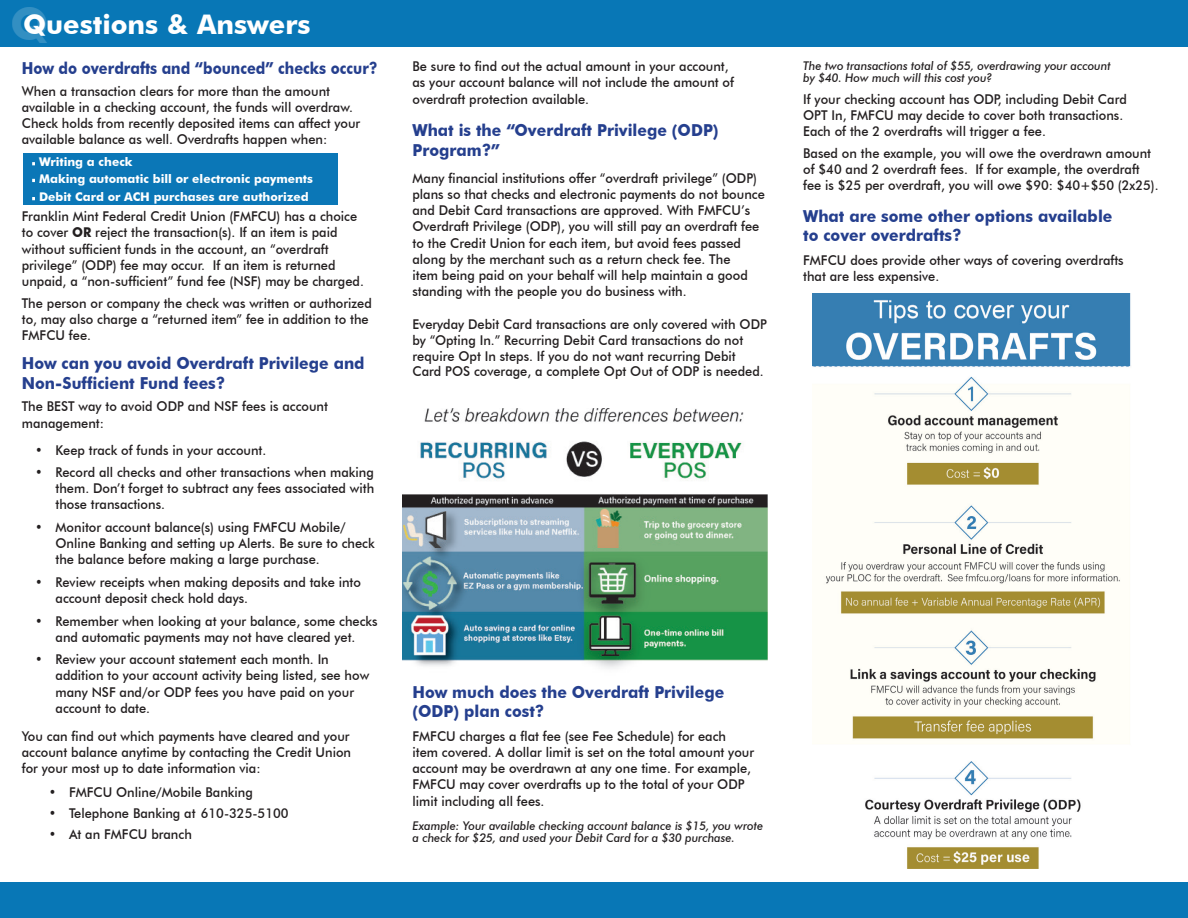
<style>
.page{position:relative;width:1188px;height:918px;background:#fff}
.page>*{position:absolute;margin:0;border:0;box-sizing:border-box;transform-origin:0 0}
.t1{font:700 27px "Futura BT";color:#fff}
.t2{font:700 16.5px/19.8px "Futura BT";color:#253f8e;scale:.95 1}
.t3{font:700 16.5px "Futura BT";color:#253f8e;scale:.88 1}
.t4{font:500 13.5px/16.2px "Futura BT";color:#231f20;scale:.95 1}
.t5{font:italic 500 12px/12px "Futura BT";color:#231f20;scale:.95 1}
.t6{font:700 12px "Futura BT";color:#fff}
.s1{font-size:45px}
.s2{font-weight:700}
</style>
<div class="page">
<div style="left:0;top:0;width:1188px;height:46px;background:#0877b6"></div>
<div style="left:0;top:883px;width:1188px;height:35px;background:#0877b6"></div>
<img style="left:403px;top:408px;width:364px;height:261px">
<div style="left:23px;top:153px;width:315px;height:52px;background:#0b77b7"></div>
<img style="left:812px;top:294px;width:319px;height:574px">
<p class="t1" style="left:11px;top:8px;width:301px"><span class="s1">Q</span>Questions &amp; Answers</p>
<p class="t3" style="left:22px;top:58px;width:406px">How do overdrafts and “bounced” checks occur?</p>
<p class="t4" style="left:22px;top:83px;width:358px">When a transaction clears for more than the amount available in a checking account, the funds will overdraw.<br>Check holds from recently deposited items can affect your available balance as well. Overdrafts happen when:</p>
<p class="t6" style="left:39px;top:154px;width:95px">Writing a check</p>
<p class="t6" style="left:39px;top:172px;width:275px">Making automatic bill or electronic payments</p>
<p class="t6" style="left:39px;top:189px;width:271px">Debit Card or ACH purchases are authorized</p>
<p class="t4" style="left:22px;top:208px;width:355px">Franklin Mint Federal Credit Union (FMFCU) has a choice</p>
<p class="t4" style="left:22px;top:224px;width:362px">to cover <span class="s2">OR</span> reject the transaction(s). If an item is paid without sufficient funds in the account, an “overdraft privilege” (ODP) fee may occur. If an item is returned unpaid, a “non-sufficient” fund fee (NSF) may be charged.</p>
<p class="t4" style="left:22px;top:295px;width:370px">The person or company the check was written or authorized to, may also charge a “returned item” fee in addition to the<br>FMFCU fee.</p>
<p class="t2" style="left:22px;top:353px;width:362px">How can you avoid Overdraft Privilege and<br>Non-Sufficient Fund fees?</p>
<p class="t4" style="left:22px;top:398px;width:324px">The BEST way to avoid ODP and NSF fees is account management:</p>
<p class="t4" style="left:35px;top:442px;width:245px">• Keep track of funds in your account.</p>
<p class="t4" style="left:56px;top:464px;width:337px;text-align:justify;text-indent:-20px">• Record all checks and other transactions when making them. Don’t forget to subtract any fees associated with those transactions.</p>
<p class="t4" style="left:56px;top:519px;width:337px;text-indent:-20px">• Monitor account balance(s) using FMFCU Mobile/<br>Online Banking and setting up Alerts. Be sure to check the balance before making a large purchase.</p>
<p class="t4" style="left:56px;top:574px;width:323px;text-indent:-20px">• Review receipts when making deposits and take into account deposit check hold days.</p>
<p class="t4" style="left:35px;top:613px;width:362px;text-align:center">• Remember when looking at your balance, some checks and automatic payments may not have cleared yet.</p>
<p class="t4" style="left:56px;top:651px;width:332px;text-indent:-20px">• Review your account statement each month. In addition to your account activity being listed, see how many NSF and/or ODP fees you have paid on your account to date.</p>
<p class="t4" style="left:22px;top:728px;width:348px">You can find out which payments have cleared and your account balance anytime by contacting the Credit Union</p>
<p class="t4" style="left:22px;top:760px;width:253px">for your most up to date information via:</p>
<p class="t4" style="left:49px;top:784px;width:216px">• FMFCU Online/Mobile Banking</p>
<p class="t4" style="left:49px;top:805px;width:254px">• Telephone Banking at 610-325-5100</p>
<p class="t4" style="left:49px;top:826px;width:152px">• At an FMFCU branch</p>
<p class="t4" style="left:412px;top:58px;width:340px">Be sure to find out the actual amount in your account, as your account balance will not include the amount of overdraft protection available.</p>
<p class="t2" style="left:412px;top:120px;width:324px">What is the “Overdraft Privilege (ODP)<br>Program?”</p>
<p class="t4" style="left:412px;top:170px;width:372px">Many financial institutions offer “overdraft privilege” (ODP) plans so that checks and electronic payments do not bounce and Debit Card transactions are approved. With FMFCU’s Overdraft Privilege (ODP), you will still pay an overdraft fee to the Credit Union for each item, but avoid fees passed along by the merchant such as a return check fee. The<br>item being paid on your behalf will help maintain a good standing with the people you do business with.</p>
<p class="t4" style="left:412px;top:316px;width:375px">Everyday Debit Card transactions are only covered with ODP by “Opting In.” Recurring Debit Card transactions do not require Opt In steps. If you do not want recurring Debit</p>
<p class="t4" style="left:412px;top:363px;width:371px">Card POS coverage, a complete Opt Out of ODP is needed.</p>
<p class="t2" style="left:412px;top:682px;width:330px">How much does the Overdraft Privilege (ODP) plan cost?</p>
<p class="t4" style="left:412px;top:728px;width:361px">FMFCU charges a flat fee (see Fee Schedule) for each item covered. A dollar limit is set on the total amount your account may be overdrawn at any one time. For example, FMFCU may cover overdrafts up to the total of your ODP limit including all fees.</p>
<p class="t5" style="left:412px;top:819px;width:371px">Example: Your available checking account balance is $15, you wrote a check for $25, and used your Debit Card for a $30 purchase.</p>
<p class="t5" style="left:803px;top:60px;width:325px">The two transactions total of $55, overdrawing your account</p>
<p class="t5" style="left:803px;top:72px;width:201px">by $40. How much will this cost you?</p>
<p class="t4" style="left:803px;top:91px;width:342px">If your checking account has ODP, including Debit Card</p>
<p class="t4" style="left:803px;top:107px;width:338px">OPT In, FMFCU may decide to cover both transactions.</p>
<p class="t4" style="left:803px;top:123px;width:257px">Each of the 2 overdrafts will trigger a fee.</p>
<p class="t4" style="left:803px;top:145px;width:376px">Based on the example, you will owe the overdrawn amount of $40 and 2 overdraft fees. If for example, the overdraft fee is $25 per overdraft, you will owe $90: $40+$50 (2x25).</p>
<p class="t2" style="left:803px;top:206px;width:327px">What are some other options available</p>
<p class="t2" style="left:803px;top:226px;width:168px">to cover overdrafts?</p>
<p class="t4" style="left:803px;top:252px;width:339px">FMFCU does provide other ways of covering overdrafts</p>
<p class="t4" style="left:803px;top:268px;width:145px">that are less expensive.</p>
</div>
